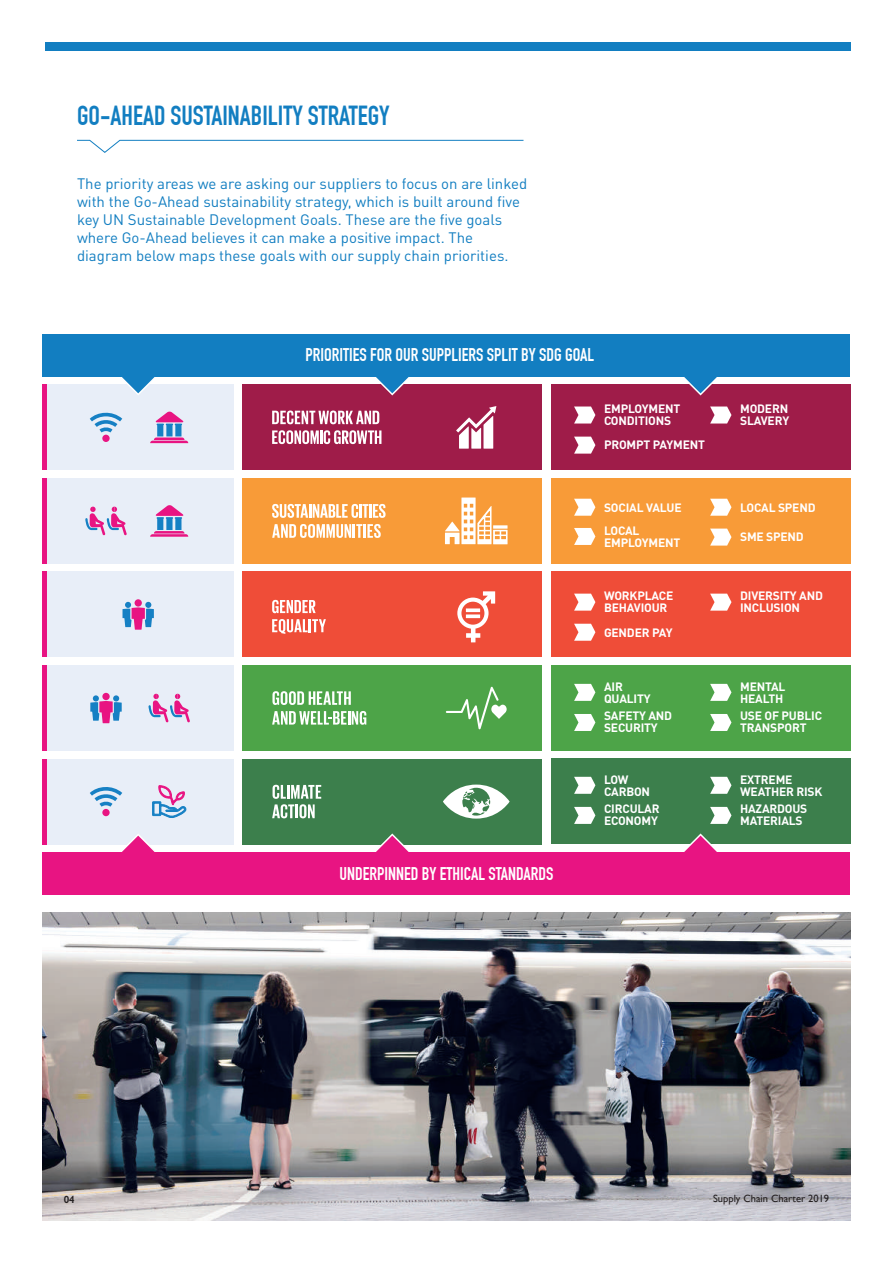
<style>
.page{position:relative;width:893px;height:1263px;background:#fff}
.page>*{position:absolute;margin:0;border:0;box-sizing:border-box;transform-origin:0 0}
.t1{font:700 27px "DIN Condensed";color:#127ec1}
.t2{font:700 18px "DIN Condensed";color:#fff}
.t3{font:15px/18px "DIN Pro";color:#127ec1}
.t4{font:700 12px/12px "DIN Pro";letter-spacing:-.015em;color:#fff}
.t5{font:10.5px "Gill Sans";color:#231f20}
.t6{font:600 10.5px "Gill Sans";color:#231f20}
</style>
<div class="page">
<div style="left:551px;top:385px;width:299px;height:85px;background:#9f1c49"></div>
<svg style="left:710px;top:406px;width:21px;height:17px"></svg>
<svg style="left:574px;top:437px;width:21px;height:17px"></svg>
<svg style="left:574px;top:406px;width:21px;height:17px"></svg>
<img style="left:43px;top:912px;width:807px;height:308px">
<div style="left:242px;top:385px;width:300px;height:85px;background:#9f1c49"></div>
<div style="left:43px;top:478px;width:191px;height:85px;background:#e8eef8"></div>
<svg style="left:155px;top:505px;width:29px;height:14px"></svg>
<svg style="left:150px;top:531px;width:38px;height:6px"></svg>
<div style="left:43px;top:665px;width:191px;height:85px;background:#e8eef8"></div>
<svg style="left:148px;top:694px;width:42px;height:28px"></svg>
<svg style="left:85px;top:507px;width:42px;height:28px"></svg>
<div style="left:43px;top:385px;width:191px;height:85px;background:#e8eef8"></div>
<svg style="left:90px;top:412px;width:32px;height:9px"></svg>
<svg style="left:95px;top:418px;width:22px;height:9px"></svg>
<svg style="left:99px;top:427px;width:13px;height:5px"></svg>
<div style="left:102px;top:435px;width:8px;height:7px;background:#e81482;border-radius:50%"></div>
<div style="left:551px;top:758px;width:299px;height:85px;background:#3c7f4c"></div>
<div style="left:242px;top:759px;width:300px;height:85px;background:#3c7f4c"></div>
<svg style="left:443px;top:784px;width:67px;height:35px"></svg>
<svg style="left:272px;top:785px;width:49px;height:33px"></svg>
<div style="left:43px;top:572px;width:191px;height:85px;background:#e8eef8"></div>
<div style="left:135px;top:599px;width:7px;height:8px;background:#e81482;border-radius:50%"></div>
<svg style="left:123px;top:602px;width:31px;height:28px"></svg>
<svg style="left:90px;top:695px;width:32px;height:28px"></svg>
<div style="left:43px;top:759px;width:191px;height:85px;background:#e8eef8"></div>
<svg style="left:152px;top:785px;width:35px;height:33px"></svg>
<div style="left:551px;top:478px;width:299px;height:85px;background:#f89b38"></div>
<div style="left:242px;top:478px;width:300px;height:85px;background:#f89b38"></div>
<svg style="left:445px;top:497px;width:63px;height:47px"></svg>
<svg style="left:272px;top:504px;width:114px;height:14px"></svg>
<svg style="left:272px;top:524px;width:109px;height:14px"></svg>
<div style="left:242px;top:572px;width:300px;height:85px;background:#ef4d38"></div>
<svg style="left:457px;top:591px;width:38px;height:51px"></svg>
<svg style="left:466px;top:608px;width:14px;height:4px"></svg>
<svg style="left:466px;top:614px;width:14px;height:4px"></svg>
<svg style="left:272px;top:619px;width:54px;height:15px"></svg>
<svg style="left:272px;top:600px;width:44px;height:13px"></svg>
<div style="left:551px;top:572px;width:299px;height:85px;background:#ef4d38"></div>
<div style="left:551px;top:665px;width:299px;height:85px;background:#4da448"></div>
<div style="left:242px;top:665px;width:300px;height:85px;background:#4da448"></div>
<svg style="left:446px;top:687px;width:61px;height:42px"></svg>
<svg style="left:272px;top:691px;width:79px;height:14px"></svg>
<svg style="left:272px;top:711px;width:94px;height:14px"></svg>
<svg style="left:456px;top:406px;width:40px;height:43px"></svg>
<svg style="left:272px;top:410px;width:107px;height:14px"></svg>
<svg style="left:272px;top:430px;width:109px;height:14px"></svg>
<svg style="left:574px;top:528px;width:21px;height:17px"></svg>
<hr style="left:43px;top:385px;width:4px;height:85px;background:#e81482">
<hr style="left:43px;top:478px;width:4px;height:85px;background:#e81482">
<hr style="left:43px;top:572px;width:4px;height:85px;background:#e81482">
<hr style="left:43px;top:665px;width:4px;height:85px;background:#e81482">
<hr style="left:43px;top:759px;width:4px;height:85px;background:#e81482">
<svg style="left:574px;top:684px;width:21px;height:17px"></svg>
<svg style="left:710px;top:684px;width:21px;height:17px"></svg>
<svg style="left:710px;top:594px;width:21px;height:17px"></svg>
<svg style="left:574px;top:624px;width:21px;height:17px"></svg>
<svg style="left:574px;top:714px;width:21px;height:17px"></svg>
<svg style="left:710px;top:714px;width:21px;height:17px"></svg>
<svg style="left:574px;top:777px;width:21px;height:17px"></svg>
<svg style="left:710px;top:777px;width:21px;height:17px"></svg>
<svg style="left:574px;top:807px;width:21px;height:17px"></svg>
<svg style="left:710px;top:807px;width:21px;height:17px"></svg>
<svg style="left:681px;top:833px;width:39px;height:20px"></svg>
<svg style="left:372px;top:833px;width:40px;height:20px"></svg>
<svg style="left:118px;top:834px;width:40px;height:19px"></svg>
<svg style="left:680px;top:376px;width:41px;height:19px"></svg>
<svg style="left:372px;top:376px;width:40px;height:19px"></svg>
<svg style="left:118px;top:376px;width:40px;height:19px"></svg>
<div style="left:43px;top:853px;width:807px;height:42px;background:#e81482"></div>
<div style="left:43px;top:334px;width:807px;height:42px;background:#127ec1"></div>
<svg style="left:155px;top:411px;width:29px;height:14px"></svg>
<svg style="left:150px;top:437px;width:38px;height:6px"></svg>
<svg style="left:90px;top:787px;width:32px;height:20px"></svg>
<div style="left:102px;top:809px;width:8px;height:7px;background:#e81482;border-radius:50%"></div>
<svg style="left:77px;top:140px;width:447px;height:13px"></svg>
<div style="left:45px;top:43px;width:805px;height:8px;background:#127ec1"></div>
<svg style="left:710px;top:529px;width:21px;height:17px"></svg>
<svg style="left:574px;top:499px;width:21px;height:17px"></svg>
<svg style="left:710px;top:499px;width:21px;height:17px"></svg>
<svg style="left:574px;top:594px;width:21px;height:17px"></svg>
<h1 class="t1" style="left:77px;top:100px;width:314px">GO-AHEAD SUSTAINABILITY STRATEGY</h1>
<p class="t3" style="left:77px;top:174px;width:452px">The priority areas we are asking our suppliers to focus on are linked with the Go-Ahead sustainability strategy, which is built around five key UN Sustainable Development Goals. These are the five goals where Go-Ahead believes it can make a positive impact. The diagram below maps these goals with our supply chain priorities.</p>
<p class="t2" style="left:305px;top:344px;width:290px">PRIORITIES FOR OUR SUPPLIERS SPLIT BY SDG GOAL</p>
<p class="t4" style="left:604px;top:402px;width:78px">EMPLOYMENT<br>CONDITIONS</p>
<p class="t4" style="left:604px;top:439px;width:103px">PROMPT PAYMENT</p>
<p class="t4" style="left:740px;top:402px;width:51px">MODERN<br>SLAVERY</p>
<p class="t2" style="left:339px;top:863px;width:215px">UNDERPINNED BY ETHICAL STANDARDS</p>
<p class="t4" style="left:604px;top:501px;width:79px">SOCIAL VALUE</p>
<p class="t4" style="left:740px;top:501px;width:77px">LOCAL SPEND</p>
<p class="t4" style="left:604px;top:524px;width:78px">LOCAL<br>EMPLOYMENT</p>
<p class="t4" style="left:604px;top:590px;width:71px">WORKPLACE<br>BEHAVIOUR</p>
<p class="t4" style="left:604px;top:626px;width:70px">GENDER PAY</p>
<p class="t4" style="left:740px;top:531px;width:65px">SME SPEND</p>
<p class="t4" style="left:740px;top:590px;width:84px">DIVERSITY AND<br>INCLUSION</p>
<p class="t4" style="left:604px;top:680px;width:48px">AIR<br>QUALITY</p>
<p class="t4" style="left:740px;top:680px;width:47px">MENTAL<br>HEALTH</p>
<p class="t4" style="left:604px;top:709px;width:70px">SAFETY AND<br>SECURITY</p>
<p class="t4" style="left:740px;top:709px;width:84px">USE OF PUBLIC<br>TRANSPORT</p>
<p class="t4" style="left:604px;top:773px;width:48px">LOW<br>CARBON</p>
<p class="t4" style="left:740px;top:773px;width:84px">EXTREME<br>WEATHER RISK</p>
<p class="t4" style="left:604px;top:802px;width:57px">CIRCULAR<br>ECONOMY</p>
<p class="t4" style="left:740px;top:802px;width:69px">HAZARDOUS<br>MATERIALS</p>
<p class="t6" style="left:64px;top:1193px;width:13px">04</p>
<p class="t5" style="left:713px;top:1192px;width:118px">Supply Chain Charter 2019</p>
</div>
